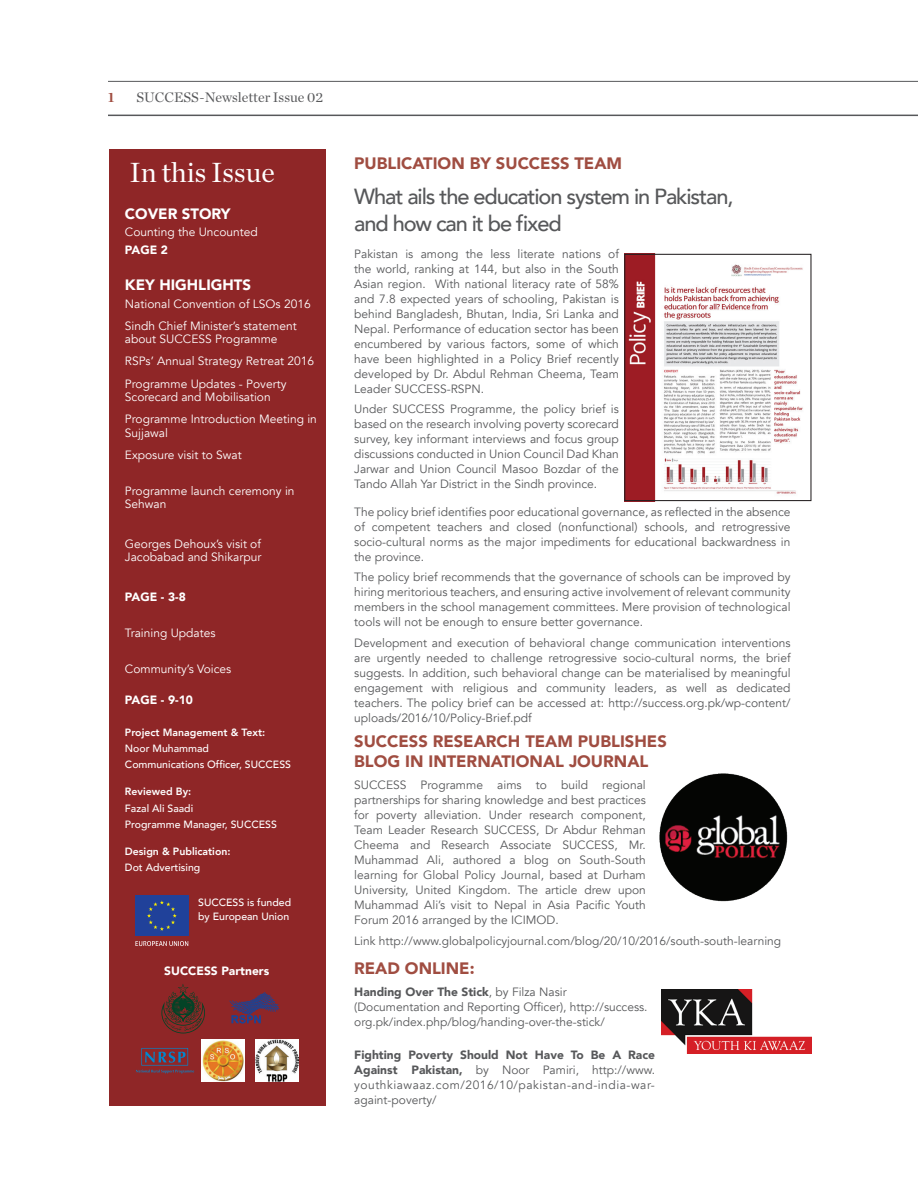
<style>
.page{position:relative;width:918px;height:1188px;background:#fff}
.page>*{position:absolute;margin:0;border:0;box-sizing:border-box;transform-origin:0 0}
.t1{font:28.2px "Chronicle Deck";color:#fff}
.t2{font:500 21.75px/26.5px "Avenir";letter-spacing:-.05em;color:#57585a}
.t3{font:900 16.5px/19.5px "Avenir";color:#a04d41}
.t4{font:900 15px "Avenir";color:#fff}
.t5{font:13.95px "Chronicle Deck";color:#57585a}
.t6{font:700 13.95px "Chronicle Deck";color:#a04d41}
.t7{font:12px/15px "Avenir";color:#57585a;text-align:justify}
.t8{font:12px/22.2px "Avenir";color:#fff}
.t9{font:900 12px "Avenir";color:#fff}
.t10{font:500 10.5px/15.6px "Avenir";color:#fff}
.t11{font:800 10.5px "Avenir";color:#fff}
.s1{font-weight:900}
</style>
<div class="page">
<hr style="left:108px;top:81px;width:810px;height:1px;background:#57585a">
<hr style="left:108px;top:115px;width:810px;height:1px;background:#57585a">
<div style="left:109px;top:149px;width:216px;height:957px;background:#8f2627"></div>
<svg style="left:230px;top:992px;width:49px;height:31px"></svg>
<svg style="left:136px;top:1048px;width:58px;height:25px"></svg>
<img style="left:201px;top:1040px;width:43px;height:42px">
<img style="left:256px;top:1040px;width:42px;height:42px">
<svg style="left:161px;top:984px;width:44px;height:49px"></svg>
<div style="left:135px;top:896px;width:54px;height:40px;background:#20419a"></div>
<svg style="left:135px;top:941px;width:53px;height:5px"></svg>
<svg style="left:147px;top:900px;width:30px;height:31px"></svg>
<img style="left:626px;top:256px;width:177px;height:243px">
<div style="left:624px;top:254px;width:188px;height:247px;border:1px solid #231f20"></div>
<img style="left:659px;top:773px;width:129px;height:129px">
<img style="left:662px;top:989px;width:149px;height:64px">
<p class="t6" style="left:108px;top:86px;width:8px">1</p>
<p class="t5" style="left:136px;top:87px;width:188px">SUCCESS-Newsletter Issue 02</p>
<h1 class="t1" style="left:129px;top:151px;width:147px">In this Issue</h1>
<p class="t4" style="left:125px;top:200px;width:107px">COVER STORY</p>
<p class="t8" style="left:125px;top:221px;width:134px">Counting the Uncounted</p>
<p class="t9" style="left:125px;top:240px;width:45px">PAGE 2</p>
<p class="t4" style="left:125px;top:272px;width:128px">KEY HIGHLIGHTS</p>
<p class="t8" style="left:125px;top:293px;width:187px">National Convention of LSOs 2016<br>Sindh Chief Minister’s statement</p>
<p class="t8" style="left:125px;top:328px;width:191px">about SUCCESS Programme<br>RSPs’ Annual Strategy Retreat 2016<br>Programme Updates - Poverty</p>
<p class="t8" style="left:125px;top:386px;width:194px">Scorecard and Mobilisation<br>Programme Introduction Meeting in</p>
<p class="t8" style="left:125px;top:422px;width:118px">Sujjawal<br>Exposure visit to Swat</p>
<p class="t8" style="left:125px;top:484px;width:171px;line-height:13.5px">Programme launch ceremony in<br>Sehwan</p>
<p class="t8" style="left:125px;top:537px;width:138px;line-height:13.5px">Georges Dehoux’s visit of<br>Jacobabad and Shikarpur</p>
<p class="t9" style="left:125px;top:587px;width:62px">PAGE - 3-8</p>
<p class="t8" style="left:125px;top:622px;width:92px">Training Updates</p>
<p class="t8" style="left:125px;top:658px;width:108px">Community’s Voices</p>
<p class="t9" style="left:125px;top:690px;width:69px">PAGE - 9-10</p>
<p class="t11" style="left:125px;top:724px;width:142px">Project Management &amp; Text:</p>
<p class="t10" style="left:125px;top:740px;width:168px">Noor Muhammad<br>Communications Officer, SUCCESS</p>
<p class="t11" style="left:125px;top:783px;width:68px">Reviewed By:</p>
<p class="t10" style="left:125px;top:800px;width:153px">Fazal Ali Saadi<br>Programme Manager, SUCCESS</p>
<p class="t11" style="left:125px;top:843px;width:107px">Design &amp; Publication:</p>
<p class="t10" style="left:125px;top:859px;width:77px">Dot Advertising</p>
<p class="t10" style="left:198px;top:895px;width:94px;line-height:13.5px">SUCCESS is funded by European Union</p>
<p class="t9" style="left:164px;top:961px;width:107px">SUCCESS Partners</p>
<h3 class="t3" style="left:354px;top:153px;width:269px">PUBLICATION BY SUCCESS TEAM</h3>
<h2 class="t2" style="left:354px;top:182px;width:381px">What ails the education system in Pakistan, and how can it be fixed</h2>
<p class="t7" style="left:354px;top:246px;width:266px">Pakistan is among the less literate nations of the world, ranking at 144, but also in the South Asian region. With national literacy rate of 58% and 7.8 expected years of schooling, Pakistan is behind Bangladesh, Bhutan, India, Sri Lanka and Nepal. Performance of education sector has been encumbered by various factors, some of which have been highlighted in a Policy Brief recently developed by Dr. Abdul Rehman Cheema, Team Leader SUCCESS-RSPN.</p>
<p class="t7" style="left:354px;top:401px;width:266px">Under SUCCESS Programme, the policy brief is based on the research involving poverty scorecard survey, key informant interviews and focus group discussions conducted in Union Council Dad Khan Jarwar and Union Council Masoo Bozdar of the Tando Allah Yar District in the Sindh province.</p>
<p class="t7" style="left:354px;top:505px;width:438px">The policy brief identifies poor educational governance, as reflected in the absence of competent teachers and closed (nonfunctional) schools, and retrogressive socio-cultural norms as the major impediments for educational backwardness in the province.</p>
<p class="t7" style="left:354px;top:570px;width:438px">The policy brief recommends that the governance of schools can be improved by hiring meritorious teachers, and ensuring active involvement of relevant community members in the school management committees. Mere provision of technological tools will not be enough to ensure better governance.</p>
<p class="t7" style="left:354px;top:635px;width:438px">Development and execution of behavioral change communication interventions are urgently needed to challenge retrogressive socio-cultural norms, the brief suggests. In addition, such behavioral change can be materialised by meaningful engagement with religious and community leaders, as well as dedicated teachers. The policy brief can be accessed at: http://success.org.pk/wp-content/ uploads/2016/10/Policy-Brief.pdf</p>
<h3 class="t3" style="left:354px;top:731px;width:314px">SUCCESS RESEARCH TEAM PUBLISHES<br>BLOG IN INTERNATIONAL JOURNAL</h3>
<p class="t7" style="left:354px;top:777px;width:293px">SUCCESS Programme aims to build regional partnerships for sharing knowledge and best practices for poverty alleviation. Under research component, Team Leader Research SUCCESS, Dr Abdur Rehman Cheema and Research Associate SUCCESS, Mr.<br>Muhammad Ali, authored a blog on South-South learning for Global Policy Journal, based at Durham University, United Kingdom. The article drew upon Muhammad Ali’s visit to Nepal in Asia Pacific Youth Forum 2016 arranged by the ICIMOD.</p>
<h3 class="t3" style="left:354px;top:958px;width:122px">READ ONLINE:</h3>
<p class="t7" style="left:354px;top:985px;width:295px;text-align:left"><span class="s1">Handing Over The Stick</span>, by Filza Nasir (Documentation and Reporting Officer), http://success. org.pk/index.php/blog/handing-over-the-stick/</p>
<p class="t7" style="left:354px;top:1048px;width:302px"><span class="s1">Fighting Poverty Should Not Have To Be A Race Against Pakistan,</span> by Noor Pamiri, http://www. youthkiawaaz.com/2016/10/pakistan-and-india-war&shy;againt-poverty/</p>
<p class="t7" style="left:354px;top:934px;width:429px">Link http://www.globalpolicyjournal.com/blog/20/10/2016/south-south-learning</p>
</div>
